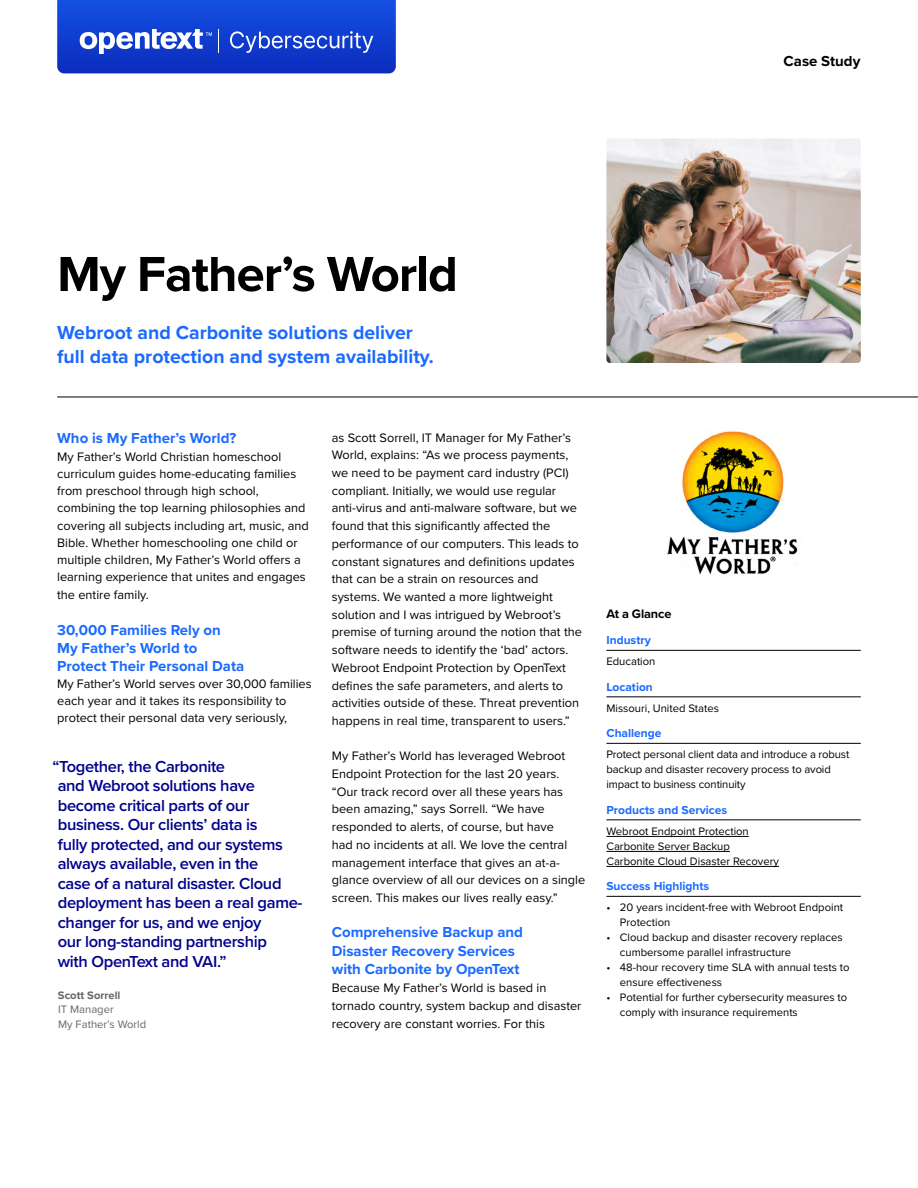
<style>
.page{position:relative;width:918px;height:1188px;background:#fff}
.page>*{position:absolute;margin:0;border:0;box-sizing:border-box;transform-origin:0 0}
.Title_34_36{font:700 51px "Proxima Nova";letter-spacing:-.02em;color:#000}
.Intro_13_16_Purple{font:700 19.5px/24px "Proxima Nova";color:#1a6aff}
.Pull_Quote{font:600 16.5px/19.5px "Proxima Nova";letter-spacing:-.02em;color:#00008b}
.Header_b_Level1{font:700 15px/18px "Proxima Nova";color:#1a6aff}
.Asset_Type{font:700 15px "Proxima Nova";color:#000}
.Body_c_8_5_11_5{font:12.75px/17.7px "Proxima Nova";color:#000}
.Sidebar_Header_B{font:700 12.75px "Proxima Nova";letter-spacing:-.01em;color:#000}
.Sidebar_Subhead{font:700 12px "Proxima Nova";color:#1a6aff}
.Body_d_7_5_10{font:11.25px/15px "Proxima Nova";color:#000}
.t1{font:11.25px "Proxima Nova";color:#656668}
.t2{font:700 11.25px "Proxima Nova";color:#656668}
</style>
<div class="page">
<hr style="left:606px;top:650px;width:255px;height:1px;background:#000">
<hr style="left:606px;top:697px;width:255px;height:1px;background:#000">
<hr style="left:606px;top:743px;width:255px;height:1px;background:#000">
<hr style="left:606px;top:820px;width:255px;height:1px;background:#000">
<hr style="left:606px;top:836px;width:143px;height:1px;background:#000">
<hr style="left:606px;top:851px;width:124px;height:1px;background:#000">
<hr style="left:606px;top:866px;width:173px;height:1px;background:#000">
<hr style="left:606px;top:896px;width:255px;height:1px;background:#000">
<hr style="left:57px;top:397px;width:861px;height:1px;background:#000">
<img style="left:606px;top:138px;width:255px;height:225px">
<img style="left:667px;top:431px;width:131px;height:144px">
<svg style="left:57px;top:0;width:339px;height:73px;background:#234ed3"></svg>
<p class="Asset_Type" style="left:784px;top:50px;width:78px">Case Study</p>
<p class="Title_34_36" style="left:57px;top:236px;width:402px">My Father’s World</p>
<p class="Intro_13_16_Purple" style="left:57px;top:320px;width:378px">Webroot and Carbonite solutions deliver full data protection and system availability.</p>
<p class="Header_b_Level1" style="left:57px;top:429px;width:181px">Who is My Father’s World?</p>
<p class="Body_c_8_5_11_5" style="left:57px;top:447px;width:253px;line-height:17.2px">My Father’s World Christian homeschool curriculum guides home-educating families from preschool through high school, combining the top learning philosophies and covering all subjects including art, music, and Bible. Whether homeschooling one child or multiple children, My Father’s World offers a learning experience that unites and engages the entire family.</p>
<p class="Header_b_Level1" style="left:57px;top:620px;width:189px">30,000 Families Rely on<br>My Father’s World to<br>Protect Their Personal Data</p>
<p class="Body_c_8_5_11_5" style="left:57px;top:674px;width:256px;line-height:17.2px">My Father’s World serves over 30,000 families each year and it takes its responsibility to protect their personal data very seriously,</p>
<p class="Pull_Quote" style="left:58px;top:756px;width:246px;text-indent:-5px">“Together, the Carbonite<br>and Webroot solutions have become critical parts of our business. Our clients’ data is<br>fully protected, and our systems always available, even in the<br>case of a natural disaster. Cloud deployment has been a real game&shy;changer for us, and we enjoy<br>our long-standing partnership<br>with OpenText and VAI.”</p>
<p class="t2" style="left:58px;top:987px;width:64px">Scott Sorrell</p>
<p class="t1" style="left:58px;top:1001px;width:57px">IT Manager</p>
<p class="t1" style="left:58px;top:1015px;width:90px">My Father’s World</p>
<p class="Body_c_8_5_11_5" style="left:332px;top:428px;width:252px">as Scott Sorrell, IT Manager for My Father’s World, explains: “As we process payments, we need to be payment card industry (PCI) compliant. Initially, we would use regular anti-virus and anti-malware software, but we found that this significantly affected the performance of our computers. This leads to constant signatures and definitions updates that can be a strain on resources and systems. We wanted a more lightweight solution and I was intrigued by Webroot’s premise of turning around the notion that the software needs to identify the ‘bad’ actors.<br>Webroot Endpoint Protection by OpenText defines the safe parameters, and alerts to activities outside of these. Threat prevention happens in real time, transparent to users.”</p>
<p class="Body_c_8_5_11_5" style="left:332px;top:747px;width:255px">My Father’s World has leveraged Webroot Endpoint Protection for the last 20 years. “Our track record over all these years has been amazing,” says Sorrell. “We have responded to alerts, of course, but have<br>had no incidents at all. We love the central management interface that gives an at-a&shy;glance overview of all our devices on a single screen. This makes our lives really easy.”</p>
<p class="Header_b_Level1" style="left:332px;top:923px;width:193px;line-height:18.5px">Comprehensive Backup and<br>Disaster Recovery Services with Carbonite by OpenText</p>
<p class="Body_c_8_5_11_5" style="left:332px;top:978px;width:251px">Because My Father’s World is based in tornado country, system backup and disaster recovery are constant worries. For this</p>
<p class="Sidebar_Header_B" style="left:606px;top:604px;width:67px">At a Glance</p>
<p class="Sidebar_Subhead" style="left:606px;top:631px;width:46px">Industry</p>
<p class="Body_d_7_5_10" style="left:606px;top:653px;width:51px">Education</p>
<p class="Sidebar_Subhead" style="left:606px;top:678px;width:48px">Location</p>
<p class="Body_d_7_5_10" style="left:606px;top:700px;width:114px">Missouri, United States</p>
<p class="Sidebar_Subhead" style="left:606px;top:724px;width:57px">Challenge</p>
<p class="Body_d_7_5_10" style="left:606px;top:746px;width:244px">Protect personal client data and introduce a robust backup and disaster recovery process to avoid impact to business continuity</p>
<p class="Sidebar_Subhead" style="left:606px;top:801px;width:122px">Products and Services</p>
<p class="Body_d_7_5_10" style="left:606px;top:823px;width:144px">Webroot Endpoint Protection</p>
<p class="Body_d_7_5_10" style="left:606px;top:838px;width:125px">Carbonite Server Backup</p>
<p class="Body_d_7_5_10" style="left:606px;top:853px;width:174px">Carbonite Cloud Disaster Recovery</p>
<p class="Sidebar_Subhead" style="left:606px;top:877px;width:104px">Success Highlights</p>
<p class="Body_d_7_5_10" style="left:620px;top:899px;width:225px;text-indent:-14px">• 20 years incident-free with Webroot Endpoint<br>Protection</p>
<p class="Body_d_7_5_10" style="left:620px;top:929px;width:224px;text-indent:-14px">• Cloud backup and disaster recovery replaces cumbersome parallel infrastructure</p>
<p class="Body_d_7_5_10" style="left:620px;top:959px;width:231px;text-indent:-14px">• 48-hour recovery time SLA with annual tests to ensure effectiveness</p>
<p class="Body_d_7_5_10" style="left:620px;top:989px;width:229px;text-indent:-14px">• Potential for further cybersecurity measures to comply with insurance requirements</p>
</div>
